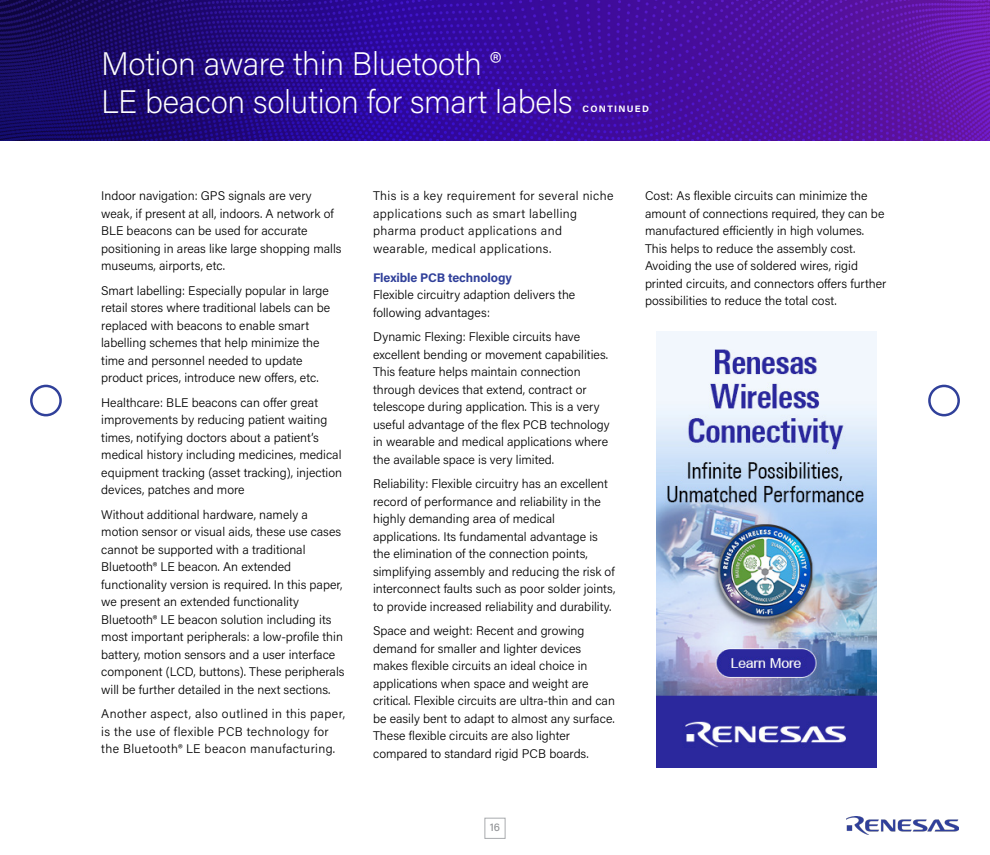
<style>
.page{position:relative;width:990px;height:855px;background:#fff}
.page>*{position:absolute;margin:0;border:0;box-sizing:border-box;transform-origin:0 0}
.t1{font:200 32.5px/37.5px "Acumin Pro";letter-spacing:-.01em;color:#fff}
.t2{font:300 12.5px/17.5px "Acumin Pro";color:#000}
.t3{font:300 12.5px/17.5px "Acumin Pro";letter-spacing:.03em;color:#000}
.t4{font:700 12.5px "Acumin Pro";letter-spacing:-.01em;color:#30409a}
.t5{font:500 11.25px "Acumin Pro";color:#939598}
.t6{font:700 9.38px "Acumin Pro";letter-spacing:.14em;color:#fff}
</style>
<div class="page">
<div style="left:928px;top:385px;width:32px;height:31px;border:2px solid #30409a;border-radius:50%"></div>
<div style="left:30px;top:385px;width:32px;height:31px;border:2px solid #30409a;border-radius:50%"></div>
<img style="left:847px;top:816px;width:111px;height:18px">
<div style="left:485px;top:818px;width:20px;height:21px;border:1px solid #a9abae"></div>
<img style="left:0;top:0;width:990px;height:141px">
<img style="left:657px;top:331px;width:220px;height:437px">
<h1 class="t1" style="left:101px;top:44px;width:473px">Motion aware thin Bluetooth ®<br>LE beacon solution for smart labels</h1>
<p class="t6" style="left:582px;top:102px;width:68px">CONTINUED</p>
<p class="t2" style="left:101px;top:186px;width:242px">Indoor navigation: GPS signals are very weak, if present at all, indoors. A network of BLE beacons can be used for accurate positioning in areas like large shopping malls museums, airports, etc.</p>
<p class="t2" style="left:101px;top:281px;width:231px">Smart labelling: Especially popular in large retail stores where traditional labels can be replaced with beacons to enable smart labelling schemes that help minimize the time and personnel needed to update product prices, introduce new offers, etc.</p>
<p class="t2" style="left:101px;top:393px;width:242px">Healthcare: BLE beacons can offer great improvements by reducing patient waiting times, notifying doctors about a patient’s medical history including medicines, medical equipment tracking (asset tracking), injection devices, patches and more</p>
<p class="t2" style="left:101px;top:505px;width:245px">Without additional hardware, namely a motion sensor or visual aids, these use cases cannot be supported with a traditional Bluetooth® LE beacon. An extended functionality version is required. In this paper, we present an extended functionality Bluetooth® LE beacon solution including its most important peripherals: a low-profile thin battery, motion sensors and a user interface component (LCD, buttons). These peripherals will be further detailed in the next sections.</p>
<p class="t3" style="left:101px;top:705px;width:245px">Another aspect, also outlined in this paper, is the use of flexible PCB technology for the Bluetooth® LE beacon manufacturing.</p>
<p class="t3" style="left:373px;top:186px;width:242px">This is a key requirement for several niche applications such as smart labelling pharma product applications and wearable, medical applications.</p>
<p class="t4" style="left:373px;top:268px;width:140px">Flexible PCB technology</p>
<p class="t2" style="left:373px;top:285px;width:204px">Flexible circuitry adaption delivers the following advantages:</p>
<p class="t2" style="left:373px;top:328px;width:238px">Dynamic Flexing: Flexible circuits have excellent bending or movement capabilities.<br>This feature helps maintain connection through devices that extend, contract or telescope during application. This is a very useful advantage of the flex PCB technology in wearable and medical applications where the available space is very limited.</p>
<p class="t2" style="left:373px;top:475px;width:244px">Reliability: Flexible circuitry has an excellent record of performance and reliability in the highly demanding area of medical applications. Its fundamental advantage is the elimination of the connection points, simplifying assembly and reducing the risk of interconnect faults such as poor solder joints, to provide increased reliability and durability.</p>
<p class="t2" style="left:373px;top:622px;width:243px">Space and weight: Recent and growing demand for smaller and lighter devices makes flexible circuits an ideal choice in applications when space and weight are critical. Flexible circuits are ultra-thin and can be easily bent to adapt to almost any surface.<br>These flexible circuits are also lighter compared to standard rigid PCB boards.</p>
<p class="t5" style="left:490px;top:820px;width:12px">16</p>
<p class="t2" style="left:645px;top:186px;width:243px">Cost: As flexible circuits can minimize the amount of connections required, they can be manufactured efficiently in high volumes.<br>This helps to reduce the assembly cost.<br>Avoiding the use of soldered wires, rigid printed circuits, and connectors offers further possibilities to reduce the total cost.</p>
</div>
